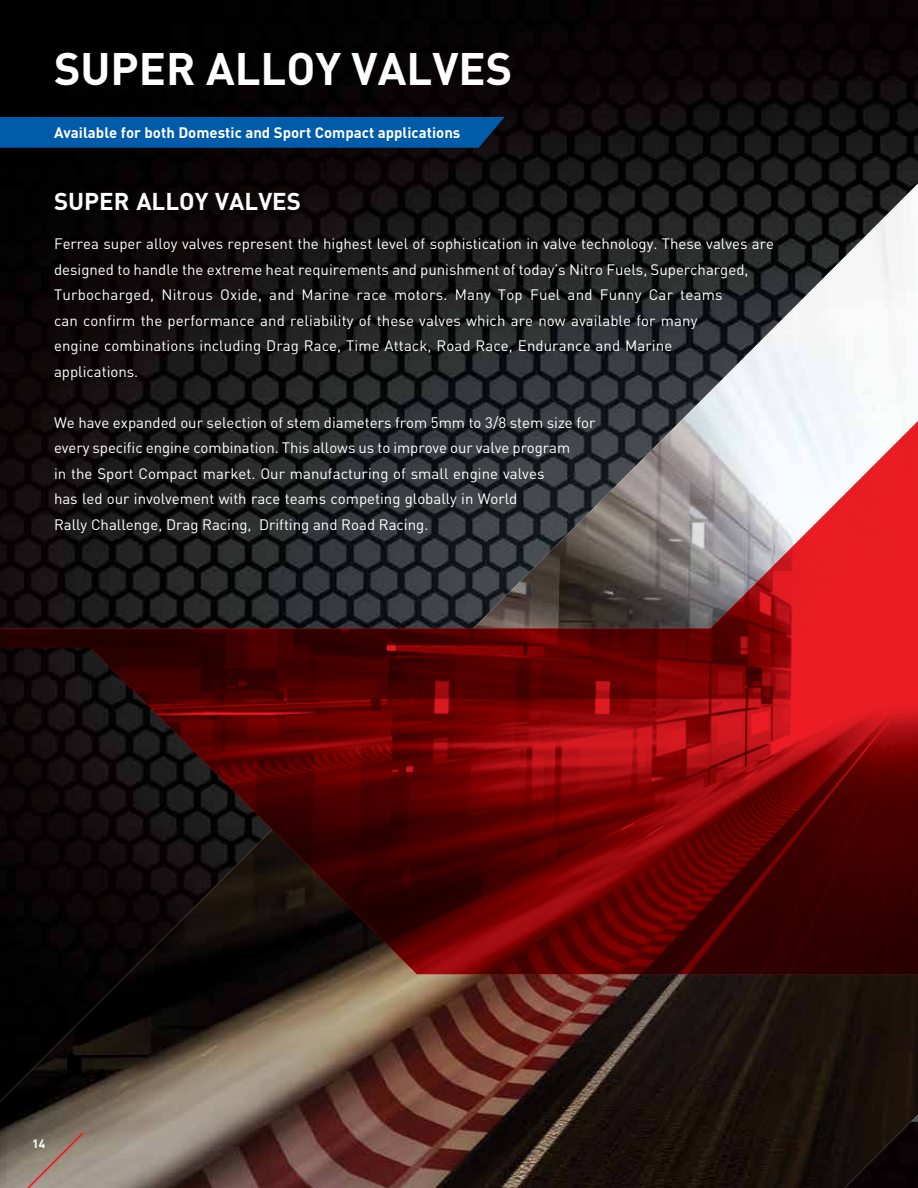
<style>
.page{position:relative;width:918px;height:1188px;background:#fff}
.page>*{position:absolute;margin:0;border:0;box-sizing:border-box;transform-origin:0 0}
.t1{font:700 45px "DIN";color:#fff}
.t2{font:700 24px "DIN";color:#fff}
.t3{font:15px/25.5px "DIN";color:#fff}
.t4{font:700 15px "DIN";color:#fff}
.t5{font:700 12px "DIN";color:#fff}
</style>
<div class="page">
<img style="left:0;top:0;width:918px;height:184px">
<img style="left:0;top:184px;width:918px;height:1004px">
<img style="left:0;top:421px;width:918px;height:553px">
<div style="left:0;top:117px;width:505px;height:31px;background:#005ba8"></div>
<svg style="left:27px;top:1133px;width:57px;height:55px;background:#968578"></svg>
<h1 class="t1" style="left:54px;top:40px;width:460px">SUPER ALLOY VALVES</h1>
<p class="t4" style="left:54px;top:123px;width:408px">Available for both Domestic and Sport Compact applications</p>
<h2 class="t2" style="left:54px;top:186px;width:248px">SUPER ALLOY VALVES</h2>
<p class="t3" style="left:54px;top:231px;width:722px">Ferrea super alloy valves represent the highest level of sophistication in valve technology. These valves are designed to handle the extreme heat requirements and punishment of today’s Nitro Fuels, Supercharged, Turbocharged, Nitrous Oxide, and Marine race motors. Many Top Fuel and Funny Car teams<br>can confirm the performance and reliability of these valves which are now available for many<br>engine combinations including Drag Race, Time Attack, Road Race, Endurance and Marine<br>applications.</p>
<p class="t3" style="left:54px;top:409px;width:543px">We have expanded our selection of stem diameters from 5mm to 3/8 stem size for every specific engine combination. This allows us to improve our valve program<br>in the Sport Compact market. Our manufacturing of small engine valves<br>has led our involvement with race teams competing globally in World<br>Rally Challenge, Drag Racing, Drifting and Road Racing.</p>
<p class="t5" style="left:32px;top:1135px;width:15px">14</p>
</div>
